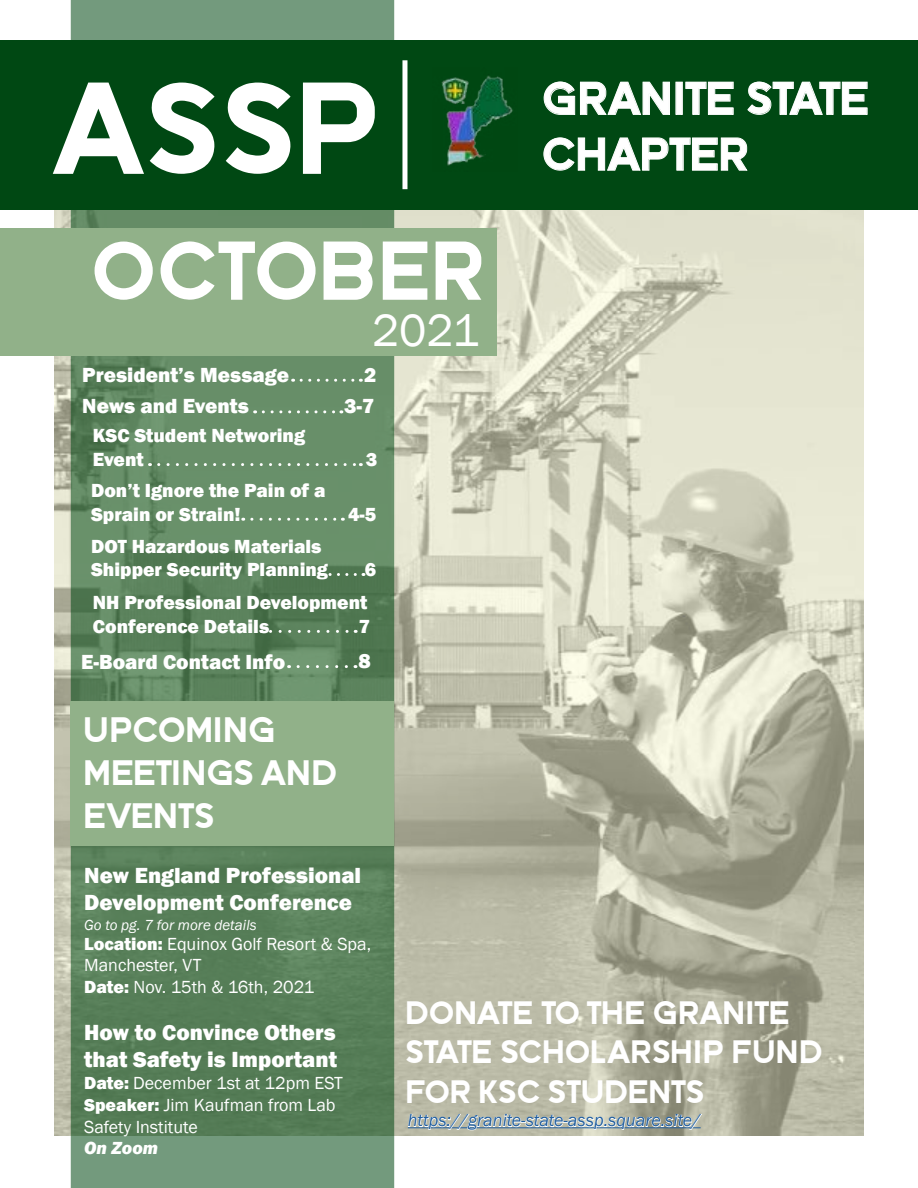
<style>
.page{position:relative;width:918px;height:1188px;background:#fff}
.page>*{position:absolute;margin:0;border:0;box-sizing:border-box;transform-origin:0 0}
.t1{font:131.55px "Dance";color:#fff}
.t2{font:83.85px "Dance";letter-spacing:-.035em;color:#fff}
.t3{font:46.5px "Dance";letter-spacing:-.035em;color:#fff}
.t4{font:46.5px "Franklin Gothic";color:#fff}
.t5{font:36px/43.2px "Dance";letter-spacing:-.03em;color:#fff}
.t6{font:33px/39.6px "Dance";letter-spacing:-.03em;color:#fff}
.t7{font:800 22.5px/27px "Franklin Gothic";color:#fff}
.t8{font:800 21px "Franklin Gothic";color:#fff}
.t9{font:800 19.5px/23.4px "Franklin Gothic";color:#fff}
.t10{font:18px/21.6px "Franklin Gothic";color:#fff}
.t11{font:italic 18px "Franklin Gothic";color:#215e9e}
.t12{font:italic 800 18px "Franklin Gothic";color:#fff}
.t13{font:italic 15px "Franklin Gothic";color:#fff}
.s1{font-weight:800}
</style>
<div class="page">
<img style="left:54px;top:209px;width:810px;height:927px">
<svg style="left:71px;top:0;width:323px;height:1188px;background:#5f8661"></svg>
<div style="left:1px;top:228px;width:496px;height:127px;background:#91b189"></div>
<svg style="left:301px;top:379px;width:60px;height:3px"></svg>
<svg style="left:263px;top:410px;width:79px;height:3px"></svg>
<svg style="left:159px;top:463px;width:202px;height:3px"></svg>
<svg style="left:271px;top:630px;width:85px;height:3px"></svg>
<svg style="left:298px;top:665px;width:58px;height:3px"></svg>
<div style="left:0;top:40px;width:918px;height:169px;background:#004813"></div>
<svg style="left:543px;top:81px;width:127px;height:34px"></svg>
<svg style="left:685px;top:81px;width:49px;height:34px"></svg>
<svg style="left:747px;top:81px;width:121px;height:34px"></svg>
<svg style="left:543px;top:137px;width:204px;height:34px"></svg>
<img style="left:441px;top:75px;width:72px;height:91px">
<div style="left:402px;top:60px;width:5px;height:129px;background:#fff"></div>
<div style="left:71px;top:701px;width:323px;height:145px;background:#91b189"></div>
<svg style="left:252px;top:518px;width:91px;height:3px"></svg>
<svg style="left:408px;top:1111px;width:294px;height:25px;background:#c1c3b6"></svg>
<svg style="left:330px;top:573px;width:34px;height:3px"></svg>
<h1 class="t1" style="left:52px;top:82px;width:333px">ASSP</h1>
<h2 class="t2" style="left:91px;top:241px;width:398px">OCTOBER</h2>
<h3 class="t4" style="left:372px;top:301px;width:109px">2021</h3>
<p class="t8" style="left:82px;top:362px;width:208px">President’s Message</p>
<p class="t8" style="left:364px;top:362px;width:14px">2</p>
<p class="t8" style="left:82px;top:393px;width:168px">News and Events</p>
<p class="t8" style="left:344px;top:393px;width:32px">3-7</p>
<p class="t9" style="left:93px;top:424px;width:214px">KSC Student Networing<br>Event</p>
<p class="t9" style="left:366px;top:448px;width:13px">3</p>
<p class="t9" style="left:91px;top:479px;width:236px">Don’t Ignore the Pain of a<br>Sprain or Strain!</p>
<p class="t9" style="left:91px;top:534px;width:238px">DOT Hazardous Materials<br>Shipper Security Planning</p>
<p class="t9" style="left:348px;top:502px;width:30px">4-5</p>
<p class="t9" style="left:365px;top:558px;width:13px">6</p>
<p class="t9" style="left:93px;top:591px;width:276px">NH Professional Development<br>Conference Details</p>
<p class="t9" style="left:359px;top:615px;width:13px">7</p>
<p class="t8" style="left:81px;top:648px;width:205px">E-Board Contact Info</p>
<p class="t8" style="left:359px;top:647px;width:14px">8</p>
<h3 class="t5" style="left:83px;top:709px;width:256px">UPCOMING<br>MEETINGS AND<br>EVENTS</h3>
<p class="t7" style="left:84px;top:862px;width:278px">New England Professional<br>Development Conference</p>
<p class="t10" style="left:84px;top:933px;width:289px"><span class="s1">Location:</span> Equinox Golf Resort &amp; Spa,<br>Manchester, VT<br><span class="s1">Date:</span> Nov. 15th &amp; 16th, 2021</p>
<p class="t13" style="left:84px;top:916px;width:174px">Go to pg. 7 for more details</p>
<h3 class="t3" style="left:542px;top:82px;width:330px">GRANITE STATE</h3>
<h3 class="t3" style="left:542px;top:138px;width:208px">CHAPTER</h3>
<p class="t7" style="left:84px;top:1019px;width:254px">How to Convince Others that Safety is Important</p>
<p class="t10" style="left:84px;top:1073px;width:260px"><span class="s1">Date:</span> December 1st at 12pm EST<br><span class="s1">Speaker:</span> Jim Kaufman from Lab<br>Safety Institute</p>
<p class="t12" style="left:84px;top:1136px;width:76px">On Zoom</p>
<h3 class="t6" style="left:405px;top:994px;width:420px">DONATE TO THE GRANITE<br>STATE SCHOLARSHIP FUND<br>FOR KSC STUDENTS</h3>
<p class="t11" style="left:408px;top:1109px;width:294px">https://granite-state-assp.square.site/</p>
</div>
